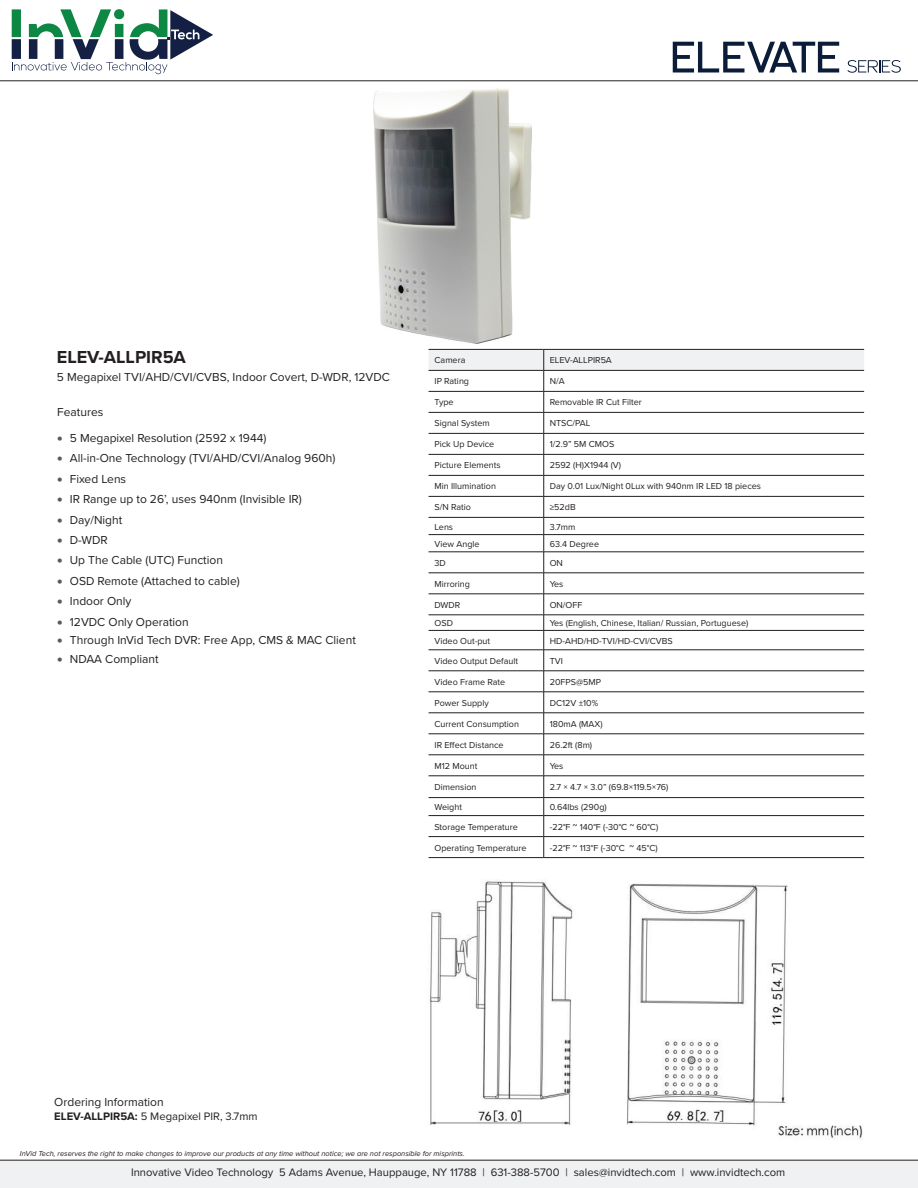
<style>
.page{position:relative;width:918px;height:1188px;background:#fff}
.page>*{position:absolute;margin:0;border:0;box-sizing:border-box;transform-origin:0 0}
.t1{font:700 18px "Proxima Nova";color:#231f20}
.t2{font:12px "Proxima Nova";color:#231f20}
.t3{font:11.25px "Proxima Nova";color:#231f20}
.t4{font:9px "Proxima Nova";color:#231f20}
.t5{font:italic 7.5px "Proxima Nova";color:#231f20}
.s1{font-family:"Te X Gyre Adventor";font-size:11.25px;color:#5a595c}
.s2{font-weight:700}
</style>
<div class="page">
<hr style="left:429px;top:857px;width:115px;height:1px;background:#231f20">
<hr style="left:544px;top:857px;width:320px;height:1px;background:#231f20">
<svg style="left:429px;top:349px;width:435px;height:508px"></svg>
<img style="left:374px;top:88px;width:157px;height:256px">
<img style="left:430px;top:880px;width:433px;height:259px">
<div style="left:0;top:1160px;width:918px;height:28px;background:#f0f1f2"></div>
<svg style="left:0;top:9px;width:918px;height:72px"></svg>
<svg style="left:12px;top:9px;width:201px;height:65px"></svg>
<p class="t1" style="left:57px;top:344px;width:131px">ELEV-ALLPIR5A</p>
<p class="t2" style="left:57px;top:368px;width:335px">5 Megapixel TVI/AHD/CVI/CVBS, Indoor Covert, D-WDR, 12VDC</p>
<p class="t2" style="left:57px;top:403px;width:48px">Features</p>
<p class="t2" style="left:56px;top:429px;width:212px"><span class="s1">•</span> 5 Megapixel Resolution (2592 x 1944)</p>
<p class="t2" style="left:56px;top:449px;width:281px"><span class="s1">•</span> All-in-One Technology (TVI/AHD/CVI/Analog 960h)</p>
<p class="t2" style="left:56px;top:470px;width:71px"><span class="s1">•</span> Fixed Lens</p>
<p class="t2" style="left:56px;top:490px;width:247px"><span class="s1">•</span> IR Range up to 26’, uses 940nm (Invisible IR)</p>
<p class="t2" style="left:56px;top:511px;width:67px"><span class="s1">•</span> Day/Night</p>
<p class="t2" style="left:56px;top:531px;width:53px"><span class="s1">•</span> D-WDR</p>
<p class="t2" style="left:56px;top:551px;width:168px"><span class="s1">•</span> Up The Cable (UTC) Function</p>
<p class="t2" style="left:56px;top:572px;width:185px"><span class="s1">•</span> OSD Remote (Attached to cable)</p>
<p class="t2" style="left:56px;top:592px;width:77px"><span class="s1">•</span> Indoor Only</p>
<p class="t2" style="left:56px;top:613px;width:134px"><span class="s1">•</span> 12VDC Only Operation</p>
<p class="t2" style="left:56px;top:631px;width:301px"><span class="s1">•</span> Through InVid Tech DVR: Free App, CMS &amp; MAC Client</p>
<p class="t2" style="left:56px;top:650px;width:104px"><span class="s1">•</span> NDAA Compliant</p>
<p class="t4" style="left:435px;top:354px;width:32px">Camera</p>
<p class="t4" style="left:550px;top:354px;width:64px">ELEV-ALLPIR5A</p>
<p class="t4" style="left:435px;top:375px;width:36px">IP Rating</p>
<p class="t4" style="left:550px;top:375px;width:16px">N/A</p>
<p class="t4" style="left:435px;top:396px;width:21px">Type</p>
<p class="t4" style="left:550px;top:396px;width:94px">Removable IR Cut Filter</p>
<p class="t4" style="left:435px;top:417px;width:57px">Signal System</p>
<p class="t4" style="left:550px;top:417px;width:42px">NTSC/PAL</p>
<p class="t4" style="left:435px;top:438px;width:61px">Pick Up Device</p>
<p class="t4" style="left:550px;top:438px;width:66px">1/2.9” 5M CMOS</p>
<p class="t4" style="left:435px;top:459px;width:68px">Picture Elements</p>
<p class="t4" style="left:550px;top:459px;width:73px">2592 (H)X1944 (V)</p>
<p class="t4" style="left:435px;top:480px;width:63px">Min Illumination</p>
<p class="t4" style="left:550px;top:480px;width:213px">Day 0.01 Lux/Night 0Lux with 940nm IR LED 18 pieces</p>
<p class="t4" style="left:435px;top:501px;width:38px">S/N Ratio</p>
<p class="t4" style="left:550px;top:501px;width:27px">≥52dB</p>
<p class="t4" style="left:435px;top:520px;width:20px">Lens</p>
<p class="t4" style="left:550px;top:520px;width:27px">3.7mm</p>
<p class="t4" style="left:435px;top:537px;width:47px">View Angle</p>
<p class="t4" style="left:550px;top:537px;width:51px">63.4 Degree</p>
<p class="t4" style="left:435px;top:556px;width:13px">3D</p>
<p class="t4" style="left:550px;top:556px;width:15px">ON</p>
<p class="t4" style="left:435px;top:577px;width:37px">Mirroring</p>
<p class="t4" style="left:550px;top:577px;width:15px">Yes</p>
<p class="t4" style="left:435px;top:598px;width:27px">DWDR</p>
<p class="t4" style="left:550px;top:598px;width:34px">ON/OFF</p>
<p class="t4" style="left:435px;top:616px;width:20px">OSD</p>
<p class="t4" style="left:550px;top:616px;width:200px">Yes (English, Chinese, Italian/ Russian, Portuguese)</p>
<p class="t4" style="left:435px;top:634px;width:57px">Video Out-put</p>
<p class="t4" style="left:550px;top:634px;width:125px">HD-AHD/HD-TVI/HD-CVI/CVBS</p>
<p class="t4" style="left:435px;top:654px;width:85px">Video Output Default</p>
<p class="t4" style="left:550px;top:654px;width:15px">TVI</p>
<p class="t4" style="left:435px;top:675px;width:72px">Video Frame Rate</p>
<p class="t4" style="left:550px;top:675px;width:53px">20FPS@5MP</p>
<p class="t4" style="left:435px;top:696px;width:56px">Power Supply</p>
<p class="t4" style="left:550px;top:696px;width:50px">DC12V ±10%</p>
<p class="t4" style="left:435px;top:717px;width:86px">Current Consumption</p>
<p class="t4" style="left:550px;top:717px;width:54px">180mA (MAX)</p>
<p class="t4" style="left:435px;top:738px;width:71px">IR Effect Distance</p>
<p class="t4" style="left:550px;top:738px;width:44px">26.2ft (8m)</p>
<p class="t4" style="left:435px;top:759px;width:44px">M12 Mount</p>
<p class="t4" style="left:550px;top:759px;width:15px">Yes</p>
<p class="t4" style="left:435px;top:781px;width:43px">Dimension</p>
<p class="t4" style="left:550px;top:781px;width:120px">2.7 × 4.7 × 3.0” (69.8×119.5×76)</p>
<p class="t4" style="left:435px;top:800px;width:29px">Weight</p>
<p class="t4" style="left:550px;top:800px;width:59px">0.64lbs (290g)</p>
<p class="t4" style="left:435px;top:820px;width:85px">Storage Temperature</p>
<p class="t4" style="left:550px;top:820px;width:110px">-22°F ~ 140°F (-30°C ~ 60°C)</p>
<p class="t4" style="left:435px;top:841px;width:93px">Operating Temperature</p>
<p class="t4" style="left:550px;top:841px;width:109px">-22°F ~ 113°F (-30°C ~ 45°C)</p>
<p class="t2" style="left:54px;top:1093px;width:111px">Ordering Information</p>
<p class="t3" style="left:54px;top:1108px;width:205px"><span class="s2">ELEV-ALLPIR5A:</span> 5 Megapixel PIR, 3.7mm</p>
<p class="t5" style="left:20px;top:1148px;width:446px">InVid Tech, reserves the right to make changes to improve our products at any time without notice; we are not responsible for misprints.</p>
<p class="t3" style="left:131px;top:1164px;width:656px">Innovative Video Technology 5 Adams Avenue, Hauppauge, NY 11788 | 631-388-5700 | sales@invidtech.com | www.invidtech.com</p>
</div>
